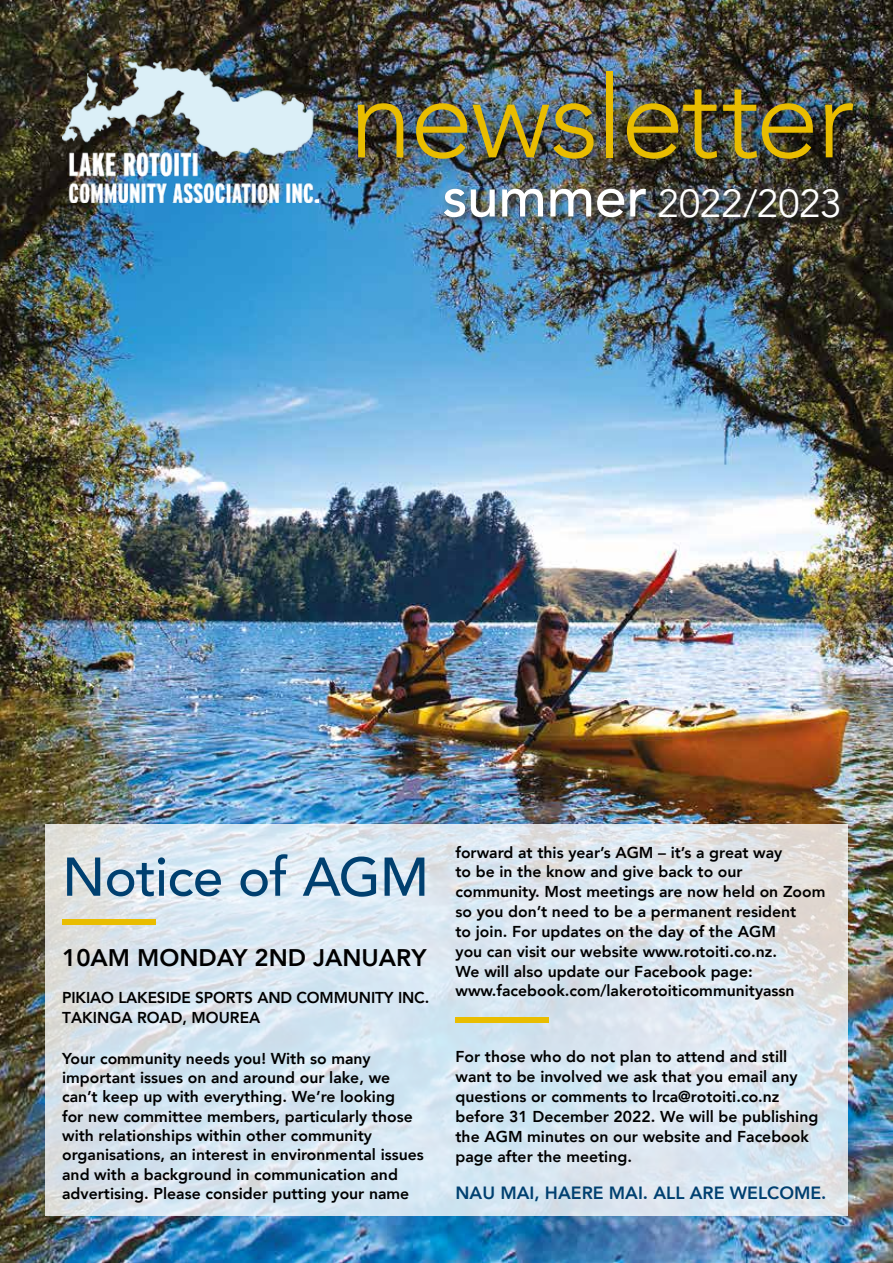
<style>
.page{position:relative;width:893px;height:1263px;background:#fff}
.page>*{position:absolute;margin:0;border:0;box-sizing:border-box;transform-origin:0 0}
.t1{font:300 114px "Avenir";letter-spacing:-.02em;color:#e9bd00}
.t2{font:300 93px "Avenir";color:#e9bd00}
.t3{font:500 54px "Avenir";letter-spacing:-.01em;color:#004070}
.t4{font:39px "Avenir";letter-spacing:-.015em;color:#fff}
.t5{font:800 24px "Avenir";color:#000}
.t6{font:800 17.7px "Avenir";color:#004070}
.t7{font:800 15.75px/19.8px "Avenir";color:#000}
.s1{font-weight:500;font-size:57px}
</style>
<div class="page">
<img style="left:0;top:0;width:893px;height:1263px">
<img style="left:63px;top:61px;width:256px;height:142px">
<div style="left:337px;top:52px;width:541px;height:133px;background:#000;opacity:.75"></div>
<div style="left:440px;top:183px;width:410px;height:45px;background:#000;opacity:.75"></div>
<div style="left:435px;top:179px;width:413px;height:47px;background:#fff;opacity:.36"></div>
<svg style="left:45px;top:825px;width:803px;height:391px;background:#dae5ee"></svg>
<h1 class="t1" style="left:349px;top:43px;width:507px">newsletter</h1>
<h3 class="t4" style="left:442px;top:177px;width:401px"><span class="s1">summer</span> 2022/2023</h3>
<h3 class="t3" style="left:62px;top:842px;width:368px">Notice of AGM</h3>
<h2 class="t2" style="left:62px;top:851px;width:94px">—</h2>
<h3 class="t5" style="left:62px;top:942px;width:366px">10AM MONDAY 2ND JANUARY</h3>
<p class="t7" style="left:62px;top:988px;width:369px">PIKIAO LAKESIDE SPORTS AND COMMUNITY INC.<br>TAKINGA ROAD, MOUREA</p>
<p class="t7" style="left:62px;top:1049px;width:363px;line-height:19.4px">Your community needs you! With so many important issues on and around our lake, we can’t keep up with everything. We’re looking<br>for new committee members, particularly those with relationships within other community organisations, an interest in environmental issues and with a background in communication and advertising. Please consider putting your name</p>
<p class="t7" style="left:455px;top:843px;width:372px">forward at this year’s AGM – it’s a great way<br>to be in the know and give back to our community. Most meetings are now held on Zoom so you don’t need to be a permanent resident<br>to join. For updates on the day of the AGM<br>you can visit our website www.rotoiti.co.nz.<br>We will also update our Facebook page: www.facebook.com/lakerotoiticommunityassn</p>
<h2 class="t2" style="left:455px;top:949px;width:94px">—</h2>
<p class="t7" style="left:455px;top:1047px;width:364px">For those who do not plan to attend and still want to be involved we ask that you email any questions or comments to lrca@rotoiti.co.nz before 31 December 2022. We will be publishing the AGM minutes on our website and Facebook page after the meeting.</p>
<p class="t6" style="left:455px;top:1181px;width:372px">NAU MAI, HAERE MAI. ALL ARE WELCOME.</p>
</div>
